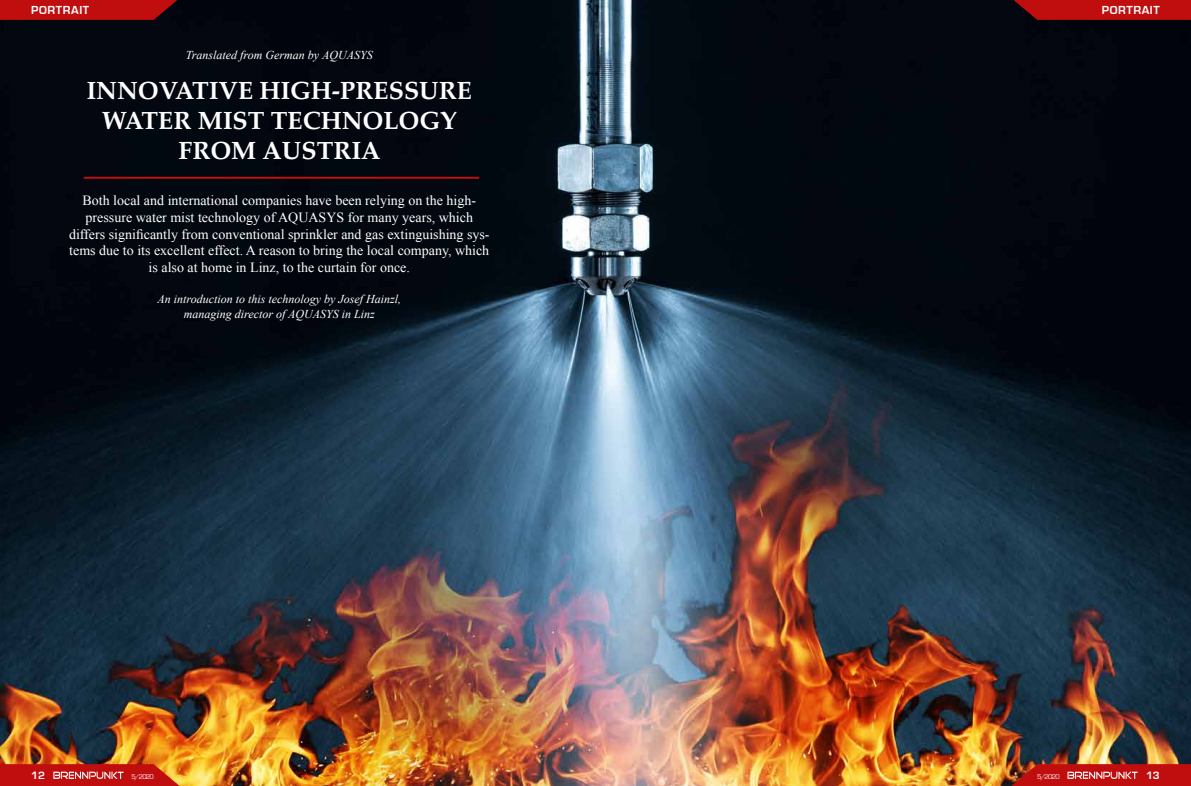
<style>
.page{position:relative;width:1191px;height:786px;background:#fff}
.page>*{position:absolute;margin:0;border:0;box-sizing:border-box;transform-origin:0 0}
.t1{font:700 25px/30px "Palatino";color:#fff;text-align:center}
.t2{font:14px/16.8px "Times New Roman";color:#fff;text-align:center}
.t3{font:italic 12px/14.4px "Times New Roman";color:#fff;text-align:center}
.t4{font:700 12px "Eurostile";letter-spacing:.05em;color:#fff}
.t5{font:700 11px "Eurostile";color:#fff}
.t6{font:7px "Eurostile";letter-spacing:-.1em;color:#fff}
</style>
<div class="page">
<img style="left:0;top:0;width:1191px;height:785px">
<hr style="left:84px;top:177px;width:395px;height:2px;background:#c00d0e">
<img style="left:1004px;top:763px;width:187px;height:22px">
<svg style="left:0;top:763px;width:186px;height:22px;background:#c8301f"></svg>
<svg style="left:1004px;top:0;width:187px;height:21px;background:#a10b0e"></svg>
<svg style="left:0;top:0;width:186px;height:21px;background:#a20b0e"></svg>
<p class="t4" style="left:31px;top:3px;width:60px">PORTRAIT</p>
<p class="t4" style="left:1101px;top:3px;width:60px">PORTRAIT</p>
<p class="t3" style="left:186px;top:48px;width:188px">Translated from German by AQUASYS</p>
<h1 class="t1" style="left:87px;top:75px;width:387px">INNOVATIVE HIGH-PRESSURE<br>WATER MIST TECHNOLOGY<br>FROM AUSTRIA</h1>
<p class="t2" style="left:69px;top:191px;width:422px">Both local and international companies have been relying on the high&shy;pressure water mist technology of AQUASYS for many years, which differs significantly from conventional sprinkler and gas extinguishing sys&shy;tems due to its excellent effect. A reason to bring the local company, which is also at home in Linz, to the curtain for once.</p>
<p class="t3" style="left:157px;top:292px;width:245px">An introduction to this technology by Josef Hainzl, managing director of AQUASYS in Linz</p>
<p class="t5" style="left:31px;top:768px;width:15px">12</p>
<p class="t6" style="left:131px;top:772px;width:24px">5/2020</p>
<p class="t6" style="left:1037px;top:772px;width:24px">5/2020</p>
<p class="t5" style="left:1146px;top:768px;width:15px">13</p>
</div>
